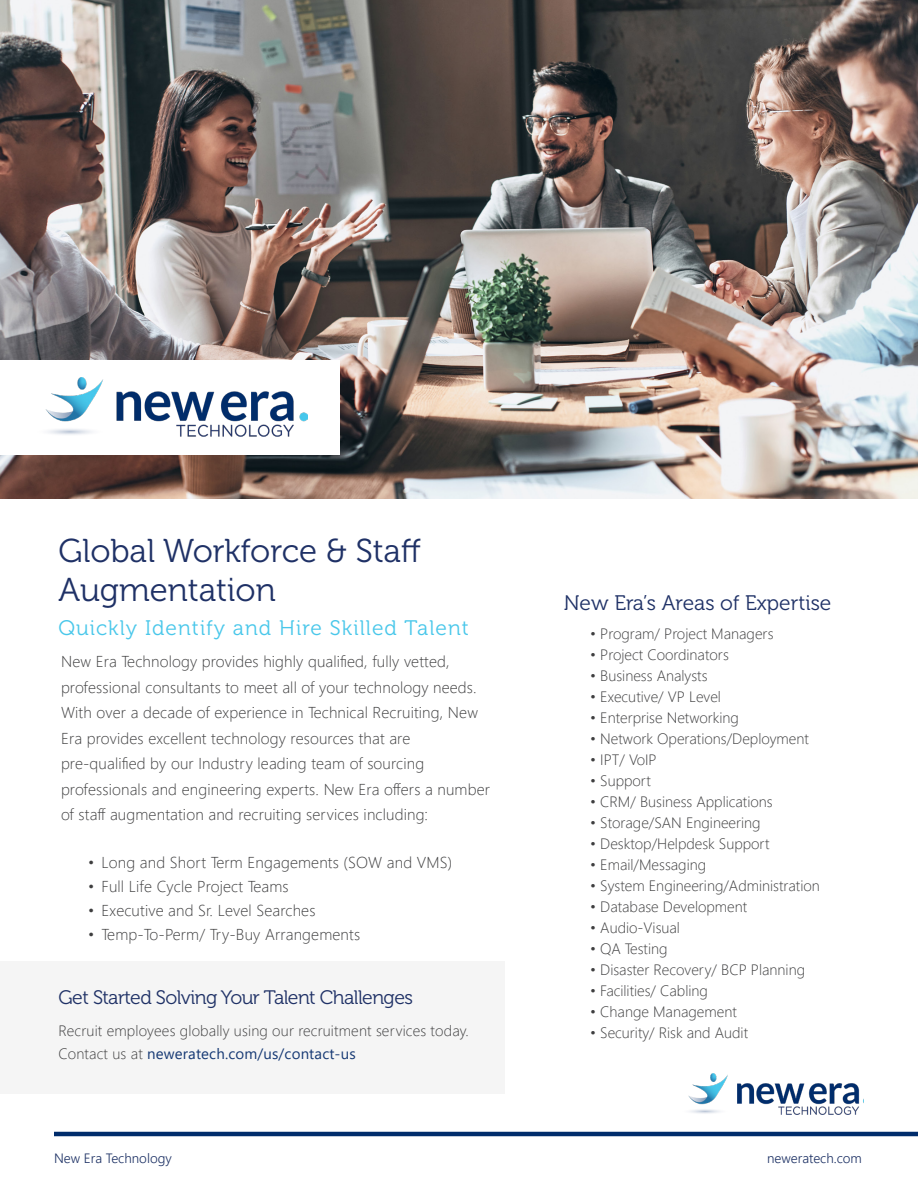
<style>
.page{position:relative;width:918px;height:1188px;background:#fff}
.page>*{position:absolute;margin:0;border:0;box-sizing:border-box;transform-origin:0 0}
.t1{font:33px/39.6px "Museo 300";color:#1f3166}
.t2{font:21px "Museo 300";letter-spacing:.05em;color:#49c7ea}
.t3{font:21px "Museo 300";color:#1f3166}
.t4{font:19.5px "Museo 300";letter-spacing:-.03em;color:#1f3166}
.t5{font:300 15.75px/25.5px "Segoe UI";letter-spacing:.01em;color:#3e3e3f}
.t6{font:300 15px/22.5px "Segoe UI";color:#3e3e3f}
.t7{font:300 13.5px "Segoe UI";color:#1e3265}
.s1{font-weight:400;color:#163974}
</style>
<div class="page">
<hr style="left:54px;top:1132px;width:864px;height:4px;background:#002c6b">
<div style="left:0;top:961px;width:504px;height:133px;background:#f5f5f5"></div>
<img style="left:688px;top:1074px;width:176px;height:40px">
<img style="left:0;top:0;width:918px;height:499px">
<div style="left:0;top:360px;width:339px;height:94px;background:#fff"></div>
<img style="left:45px;top:378px;width:263px;height:58px">
<p class="t1" style="left:58px;top:531px;width:364px">Global Workforce &amp; Staff<br>Augmentation</p>
<p class="t2" style="left:58px;top:616px;width:412px">Quickly Identify and Hire Skilled Talent</p>
<p class="t5" style="left:61px;top:648px;width:417px">New Era Technology provides highly qualified, fully vetted, professional consultants to meet all of your technology needs.</p>
<p class="t5" style="left:61px;top:699px;width:431px">With over a decade of experience in Technical Recruiting, New Era provides excellent technology resources that are pre-qualified by our Industry leading team of sourcing professionals and engineering experts. New Era offers a number of staff augmentation and recruiting services including:</p>
<p class="t5" style="left:88px;top:849px;width:366px">• Long and Short Term Engagements (SOW and VMS)</p>
<p class="t5" style="left:88px;top:873px;width:202px">• Full Life Cycle Project Teams</p>
<p class="t5" style="left:88px;top:897px;width:229px">• Executive and Sr. Level Searches</p>
<p class="t5" style="left:88px;top:921px;width:274px">• Temp-To-Perm/ Try-Buy Arrangements</p>
<p class="t4" style="left:58px;top:987px;width:356px">Get Started Solving Your Talent Challenges</p>
<p class="t6" style="left:58px;top:1018px;width:412px">Recruit employees globally using our recruitment services today.<br>Contact us at <span class="s1">neweratech.com/us/contact-us</span></p>
<p class="t3" style="left:564px;top:591px;width:269px">New Era’s Areas of Expertise</p>
<p class="t6" style="left:590px;top:621px;width:185px">• Program/ Project Managers</p>
<p class="t6" style="left:590px;top:642px;width:140px">• Project Coordinators</p>
<p class="t6" style="left:590px;top:663px;width:119px">• Business Analysts</p>
<p class="t6" style="left:590px;top:684px;width:132px">• Executive/ VP Level</p>
<p class="t6" style="left:590px;top:705px;width:150px">• Enterprise Networking</p>
<p class="t6" style="left:590px;top:726px;width:220px">• Network Operations/Deployment</p>
<p class="t6" style="left:590px;top:747px;width:68px">• IPT/ VoIP</p>
<p class="t6" style="left:590px;top:768px;width:62px">• Support</p>
<p class="t6" style="left:590px;top:789px;width:184px">• CRM/ Business Applications</p>
<p class="t6" style="left:590px;top:810px;width:172px">• Storage/SAN Engineering</p>
<p class="t6" style="left:590px;top:831px;width:181px">• Desktop/Helpdesk Support</p>
<p class="t6" style="left:590px;top:852px;width:117px">• Email/Messaging</p>
<p class="t6" style="left:590px;top:873px;width:231px">• System Engineering/Administration</p>
<p class="t6" style="left:590px;top:894px;width:159px">• Database Development</p>
<p class="t6" style="left:590px;top:915px;width:91px">• Audio-Visual</p>
<p class="t6" style="left:590px;top:936px;width:79px">• QA Testing</p>
<p class="t6" style="left:590px;top:957px;width:216px">• Disaster Recovery/ BCP Planning</p>
<p class="t6" style="left:590px;top:978px;width:119px">• Facilities/ Cabling</p>
<p class="t6" style="left:590px;top:999px;width:148px">• Change Management</p>
<p class="t6" style="left:590px;top:1020px;width:159px">• Security/ Risk and Audit</p>
<p class="t7" style="left:54px;top:1146px;width:119px">New Era Technology</p>
<p class="t7" style="left:767px;top:1146px;width:96px">neweratech.com</p>
</div>
